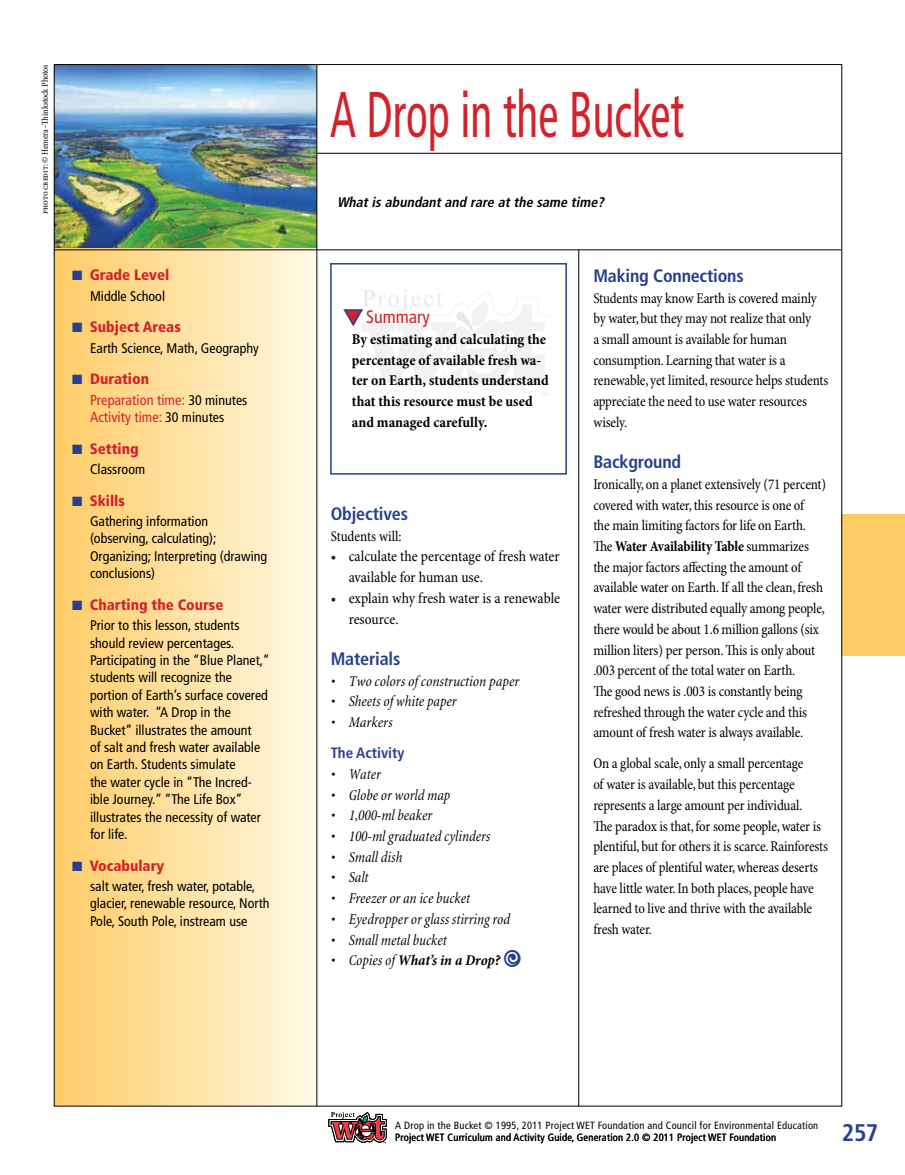
<style>
.page{position:relative;width:905px;height:1175px;background:#fff}
.page>*{position:absolute;margin:0;border:0;box-sizing:border-box;transform-origin:0 0}
.t1{font:condensed 64.5px "Frutiger LT Std";color:#d2232a;scale:.7 1}
.t2{font:700 condensed 24px "Frutiger LT Std";color:#25408f}
.t3{font:700 condensed 18px "Frutiger LT Std";letter-spacing:-.01em;color:#25408f}
.t4{font:condensed 18px "Frutiger LT Std";color:#d2232a}
.t5{font:italic condensed 15.3px "Minion";color:#000;scale:.96 1}
.t6{font:condensed 15.3px/20.7px "Minion Pro";color:#000;scale:.96 1}
.t7{font:condensed 15px/20.7px "Minion Pro";letter-spacing:-.015em;color:#000;scale:.95 1}
.t8{font:700 condensed 15px/20.7px "Minion Pro";color:#000}
.t9{font:900 condensed 15px "Frutiger LT Std";color:#d2232a}
.t10{font:italic condensed 15px "Minion";color:#000}
.t11{font:italic 700 condensed 15px "Minion Pro";color:#000}
.t12{font:700 condensed 15px "Frutiger LT Std";color:#25408f}
.t13{font:condensed 14.4px/17.4px "Frutiger LT Std";color:#d2232a}
.t14{font:condensed 13.95px/17.4px "Frutiger LT Std";color:#000}
.t15{font:italic 700 condensed 13.95px "Frutiger LT Std";color:#000}
.t16{font:condensed 10.5px "Frutiger LT Std";letter-spacing:.02em;color:#000}
.t17{font:condensed 9px "Minion Pro";letter-spacing:-.015em;color:#000}
.s1{color:#25408f}
.s2{font-size:13.95px;color:#000}
.s3{font-size:15px}
.s4{font-family:"Minion";font-weight:400}
.s5{font-family:"Minion";font-weight:400;font-size:15.3px}
.s6{font-weight:700}
</style>
<div class="page">
<img style="left:56px;top:66px;width:260px;height:183px">
<div style="left:54px;top:249px;width:261px;height:856px;background:linear-gradient(to right,#ffcb66,#fffae4)"></div>
<hr style="left:317px;top:153px;width:524px;height:1px;background:#000">
<svg style="left:329px;top:1112px;width:57px;height:31px"></svg>
<div style="left:842px;top:515px;width:62px;height:141px;background:#ffcb66"></div>
<hr style="left:578px;top:249px;width:1px;height:857px;background:#000">
<img style="left:355px;top:289px;width:195px;height:106px">
<svg style="left:343px;top:307px;width:23px;height:22px"></svg>
<div style="left:330px;top:263px;width:237px;height:211px;border:2px solid #25408f"></div>
<hr style="left:54px;top:249px;width:787px;height:1px;background:#000">
<hr style="left:316px;top:65px;width:1px;height:1041px;background:#000">
<p class="t17" style="left:39px;top:214px;width:151px;rotate:-90deg">photo credit: © Hemera–Thinkstock Photos</p>
<p class="t9" style="left:72px;top:266px;width:99px"><span class="s1">■</span> Grade Level</p>
<p class="t14" style="left:90px;top:287px;width:77px">Middle School</p>
<p class="t9" style="left:72px;top:318px;width:110px"><span class="s1">■</span> Subject Areas</p>
<p class="t14" style="left:90px;top:339px;width:170px">Earth Science, Math, Geography</p>
<p class="t9" style="left:72px;top:370px;width:78px"><span class="s1">■</span> Duration</p>
<p class="t13" style="left:90px;top:391px;width:159px">Preparation time: <span class="s2">30 minutes<br></span>Activity time: <span class="s2">30 minutes</span></p>
<p class="t9" style="left:72px;top:439px;width:68px"><span class="s1">■</span> Setting</p>
<p class="t14" style="left:90px;top:460px;width:57px">Classroom</p>
<p class="t9" style="left:72px;top:491px;width:54px"><span class="s1">■</span> Skills</p>
<p class="t14" style="left:90px;top:512px;width:179px">Gathering information (observing, calculating);<br>Organizing; Interpreting (drawing conclusions)</p>
<p class="t9" style="left:72px;top:595px;width:153px"><span class="s1">■</span> Charting the Course</p>
<p class="t14" style="left:90px;top:616px;width:181px">Prior to this lesson, students should review percentages.<br>Participating in the “Blue Planet,” students will recognize the portion of Earth’s surface covered with water. “A Drop in the<br>Bucket” illustrates the amount<br>of salt and fresh water available on Earth. Students simulate<br>the water cycle in “The Incred&shy;ible Journey.” “The Life Box” illustrates the necessity of water for life.</p>
<p class="t9" style="left:72px;top:856px;width:94px"><span class="s1">■</span> Vocabulary</p>
<p class="t14" style="left:90px;top:877px;width:181px">salt water, fresh water, potable, glacier, renewable resource, North<br>Pole, South Pole, instream use</p>
<h1 class="t1" style="left:330px;top:77px;width:507px">A Drop in the Bucket</h1>
<p class="t15" style="left:337px;top:194px;width:272px">Whatisabundantand rare atthe same time?</p>
<p class="t4" style="left:345px;top:306px;width:86px">▼ Summary</p>
<p class="t8" style="left:352px;top:329px;width:198px">By estimating and calculating the percentage of available fresh wa&shy;ter on Earth, students understand that this resource must be used and managed carefully.</p>
<p class="t3" style="left:331px;top:503px;width:79px">Objectives</p>
<p class="t7" style="left:331px;top:526px;width:76px">Students will:</p>
<p class="t6" style="left:349px;top:547px;width:221px;text-indent:-18px">• calculate the percentage of fresh water available for human use.</p>
<p class="t6" style="left:349px;top:588px;width:222px;text-indent:-18px">• explain why fresh water is a renewable resource.</p>
<p class="t3" style="left:331px;top:648px;width:71px">Materials</p>
<p class="t10" style="left:331px;top:673px;width:190px">• Two colors of construction paper</p>
<p class="t5" style="left:331px;top:693px;width:133px"><span class="s3">•</span> Sheets of white paper</p>
<p class="t10" style="left:331px;top:714px;width:63px">• Markers</p>
<p class="t12" style="left:331px;top:744px;width:75px">The Activity</p>
<p class="t5" style="left:331px;top:766px;width:54px"><span class="s3">•</span> Water</p>
<p class="t5" style="left:331px;top:786px;width:126px"><span class="s3">•</span> Globe or world map</p>
<p class="t5" style="left:331px;top:807px;width:107px"><span class="s3">•</span> 1,000-ml beaker</p>
<p class="t5" style="left:331px;top:828px;width:168px"><span class="s3">•</span> 100-ml graduated cylinders</p>
<p class="t5" style="left:331px;top:849px;width:76px"><span class="s3">•</span> Small dish</p>
<p class="t5" style="left:331px;top:869px;width:41px"><span class="s3">•</span> Salt</p>
<p class="t5" style="left:331px;top:890px;width:146px"><span class="s3">•</span> Freezer or an ice bucket</p>
<p class="t5" style="left:331px;top:911px;width:188px"><span class="s3">•</span> Eyedropper or glass stirring rod</p>
<p class="t5" style="left:331px;top:931px;width:122px"><span class="s3">•</span> Small metal bucket</p>
<p class="t11" style="left:331px;top:950px;width:192px"><span class="s4">•</span> <span class="s5">Copies of</span> What’s in a Drop? <span class="s1">✓</span></p>
<p class="t3" style="left:593px;top:265px;width:152px">Making Connections</p>
<p class="t7" style="left:593px;top:288px;width:249px">Students may know Earth is covered mainly by water, but they may not realize that only<br>a small amount is available for human consumption. Learning that water is a renewable, yet limited, resource helps students appreciate the need to use water resources wisely.</p>
<p class="t3" style="left:593px;top:451px;width:89px">Background</p>
<p class="t7" style="left:593px;top:474px;width:246px">Ironically, on a planet extensively (71 percent) covered with water, this resource is one of<br>the main limiting factors for life on Earth.<br>The <span class="s6">Water Availability Table</span> summarizes the major factors affecting the amount of available water on Earth. If all the clean, fresh water were distributed equally among people, there would be about 1.6 million gallons (six million liters) per person. This is only about .003 percent of the total water on Earth.<br>The good news is .003 is constantly being refreshed through the water cycle and this amount of fresh water is always available.</p>
<p class="t7" style="left:593px;top:754px;width:248px">On a global scale, only a small percentage<br>of water is available, but this percentage represents a large amount per individual.<br>The paradox is that, for some people, water is plentiful, but for others it is scarce. Rainforests are places of plentiful water, whereas deserts have little water. In both places, people have learned to live and thrive with the available fresh water.</p>
<p class="t16" style="left:395px;top:1119px;width:424px">A Drop in the Bucket © 1995, 2011 Project WET Foundation and Council for Environmental Education</p>
<p class="t16" style="left:395px;top:1131px;width:382px">Project WET Curriculum and Activity Guide, Generation 2.0 © 2011 Project WET Foundation</p>
<h2 class="t2" style="left:842px;top:1118px;width:38px">257</h2>
</div>
